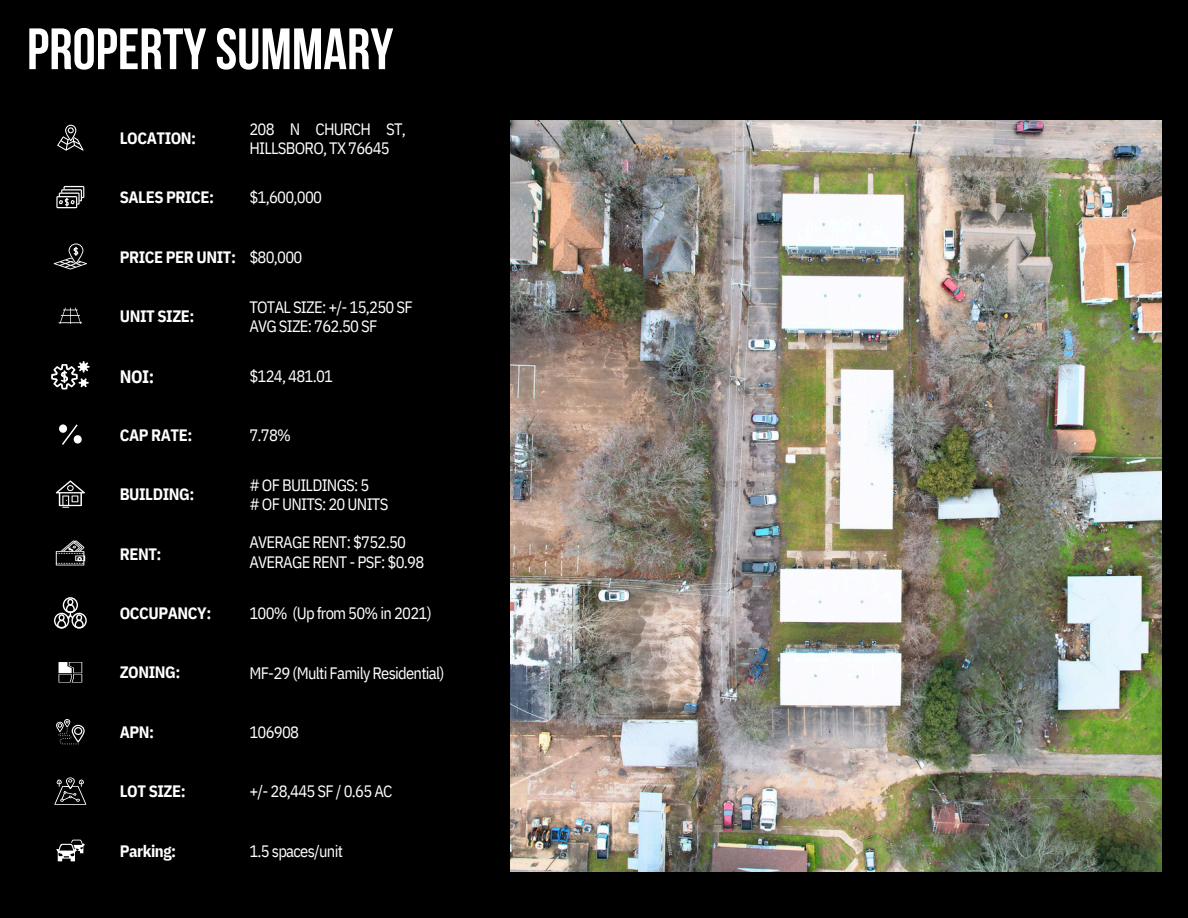
<style>
.page{position:relative;width:1188px;height:918px;background:#000}
.page>*{position:absolute;margin:0;border:0;box-sizing:border-box;transform-origin:0 0}
.t1{font:700 58.2px "Bebas Neue";color:#fff}
.t2{font:700 18px "IBM Plex Sans Cond";color:#fff}
.t3{font:16.5px/19.2px "IBM Plex Sans Cond";letter-spacing:-.045em;color:#fff}
.t4{font:700 16.5px "IBM Plex Sans Cond";letter-spacing:-.025em;color:#fff}
</style>
<div class="page">
<svg style="left:58px;top:308px;width:24px;height:16px"></svg>
<svg style="left:57px;top:125px;width:27px;height:26px"></svg>
<svg style="left:56px;top:186px;width:28px;height:22px"></svg>
<svg style="left:56px;top:840px;width:29px;height:21px"></svg>
<svg style="left:56px;top:480px;width:29px;height:28px"></svg>
<svg style="left:59px;top:662px;width:23px;height:21px"></svg>
<svg style="left:56px;top:719px;width:29px;height:25px"></svg>
<svg style="left:59px;top:424px;width:23px;height:21px"></svg>
<svg style="left:54px;top:243px;width:33px;height:27px"></svg>
<svg style="left:54px;top:597px;width:33px;height:32px"></svg>
<img style="left:55px;top:540px;width:31px;height:26px">
<svg style="left:54px;top:777px;width:32px;height:28px"></svg>
<svg style="left:51px;top:361px;width:39px;height:29px"></svg>
<img style="left:510px;top:120px;width:651px;height:752px">
<h2 class="t1" style="left:27px;top:26px;width:368px">PROPERTYSUMMARY</h2>
<h2 class="t4" style="left:120px;top:127px;width:78px">LOCATION:</h2>
<h2 class="t4" style="left:120px;top:186px;width:96px">SALES PRICE:</h2>
<p class="t3" style="left:249px;top:120px;width:158px">208 N CHURCH ST,<br>HILLSBORO, TX 76645</p>
<p class="t3" style="left:249px;top:188px;width:74px">$1,600,000</p>
<h4 class="t4" style="left:120px;top:246px;width:118px">PRICE PER UNIT:</h4>
<h2 class="t4" style="left:120px;top:305px;width:76px">UNIT SIZE:</h2>
<p class="t2" style="left:120px;top:364px;width:36px">NOI:</p>
<p class="t3" style="left:249px;top:247px;width:55px">$80,000</p>
<p class="t3" style="left:249px;top:297px;width:165px">TOTAL SIZE: +/- 15,250 SF<br>AVG SIZE: 762.50 SF</p>
<p class="t3" style="left:249px;top:366px;width:85px">$124, 481.01</p>
<h2 class="t4" style="left:120px;top:424px;width:74px">CAP RATE:</h2>
<h2 class="t4" style="left:120px;top:483px;width:76px">BUILDING:</h2>
<h2 class="t4" style="left:120px;top:543px;width:43px">RENT:</h2>
<h2 class="t4" style="left:120px;top:602px;width:93px">OCCUPANCY:</h2>
<h2 class="t4" style="left:120px;top:662px;width:62px">ZONING:</h2>
<h2 class="t4" style="left:120px;top:721px;width:36px">APN:</h2>
<h3 class="t3" style="left:249px;top:425px;width:43px">7.78%</h3>
<h3 class="t3" style="left:249px;top:475px;width:141px"># OF BUILDINGS: 5<br># OF UNITS: 20 UNITS</h3>
<p class="t3" style="left:249px;top:533px;width:177px">AVERAGE RENT: $752.50<br>AVERAGE RENT - PSF: $0.98</p>
<h3 class="t3" style="left:249px;top:603px;width:184px">100% (Up from 50% in 2021)</h3>
<p class="t3" style="left:249px;top:663px;width:197px">MF-29 (Multi Family Residential)</p>
<h3 class="t3" style="left:249px;top:722px;width:51px">106908</h3>
<h2 class="t4" style="left:120px;top:780px;width:68px">LOT SIZE:</h2>
<h2 class="t4" style="left:120px;top:840px;width:58px">Parking:</h2>
<h3 class="t3" style="left:249px;top:782px;width:145px">+/- 28,445 SF / 0.65 AC</h3>
<p class="t3" style="left:249px;top:841px;width:95px">1.5 spaces/unit</p>
</div>
